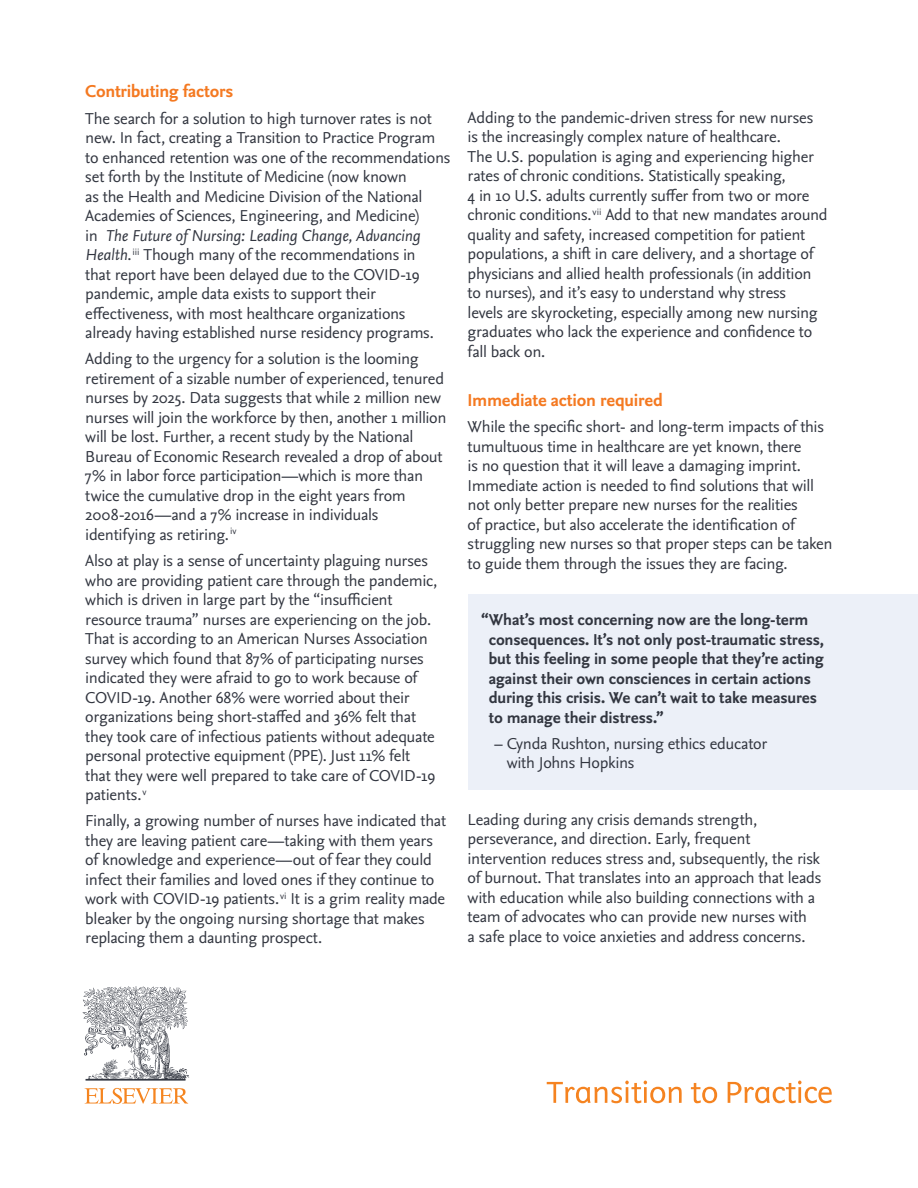
<style>
.page{position:relative;width:918px;height:1188px;background:#fff}
.page>*{position:absolute;margin:0;border:0;box-sizing:border-box;transform-origin:0 0}
.t1{font:700 18px "Nexus Sans Pro";letter-spacing:-.015em;color:#f47921}
.t2{font:16.5px/19.5px "Nexus Sans Pro";letter-spacing:-.015em;color:#323640}
.t3{font:700 16.5px/19.5px "Nexus Sans Pro";letter-spacing:-.01em;color:#323640}
.s1{font-style:italic}
</style>
<div class="page">
<div style="left:468px;top:594px;width:450px;height:196px;background:#ecf0f8"></div>
<svg style="left:82px;top:986px;width:107px;height:95px"></svg>
<svg style="left:85px;top:1088px;width:103px;height:16px"></svg>
<svg style="left:547px;top:1081px;width:135px;height:22px"></svg>
<svg style="left:691px;top:1083px;width:26px;height:20px"></svg>
<svg style="left:728px;top:1081px;width:104px;height:22px"></svg>
<p class="t1" style="left:85px;top:78px;width:150px">Contributing factors</p>
<p class="t2" style="left:85px;top:108px;width:367px">The search for a solution to high turnover rates is not new. In fact, creating a Transition to Practice Program to enhanced retention was one of the recommendations set forth by the Institute of Medicine (now known<br>as the Health and Medicine Division of the National Academies of Sciences, Engineering, and Medicine)<br>in <span class="s1">The Future of Nursing: Leading Change, Advancing Health</span>.<sup>iii</sup> Though many of the recommendations in<br>that report have been delayed due to the COVID-19 pandemic, ample data exists to support their effectiveness, with most healthcare organizations already having established nurse residency programs.</p>
<p class="t2" style="left:85px;top:348px;width:363px">Adding to the urgency for a solution is the looming retirement of a sizable number of experienced, tenured nurses by 2025. Data suggests that while 2 million new nurses will join the workforce by then, another 1 million will be lost. Further, a recent study by the National Bureau of Economic Research revealed a drop of about 7% in labor force participation—which is more than twice the cumulative drop in the eight years from 2008-2016—and a 7% increase in individuals identifying as retiring. <sup>iv</sup></p>
<p class="t2" style="left:85px;top:550px;width:353px">Also at play is a sense of uncertainty plaguing nurses who are providing patient care through the pandemic, which is driven in large part by the “insufficient resource trauma” nurses are experiencing on the job.<br>That is according to an American Nurses Association survey which found that 87% of participating nurses indicated they were afraid to go to work because of COVID-19. Another 68% were worried about their organizations being short-staffed and 36% felt that they took care of infectious patients without adequate personal protective equipment (PPE). Just 11% felt that they were well prepared to take care of COVID-19 patients.<sup>v</sup></p>
<p class="t2" style="left:85px;top:810px;width:362px">Finally, a growing number of nurses have indicated that they are leaving patient care—taking with them years of knowledge and experience—out of fear they could infect their families and loved ones if they continue to work with COVID-19 patients.<sup>vi</sup> It is a grim reality made bleaker by the ongoing nursing shortage that makes replacing them a daunting prospect.</p>
<p class="t2" style="left:468px;top:107px;width:362px">Adding to the pandemic-driven stress for new nurses is the increasingly complex nature of healthcare.<br>The U.S. population is aging and experiencing higher rates of chronic conditions. Statistically speaking,<br>4 in 10 U.S. adults currently suffer from two or more chronic conditions.<sup>vii</sup> Add to that new mandates around quality and safety, increased competition for patient populations, a shift in care delivery, and a shortage of physicians and allied health professionals (in addition to nurses), and it’s easy to understand why stress<br>levels are skyrocketing, especially among new nursing graduates who lack the experience and confidence to fall back on.</p>
<p class="t1" style="left:468px;top:387px;width:197px">Immediate action required</p>
<p class="t2" style="left:468px;top:416px;width:367px">While the specific short- and long-term impacts of this tumultuous time in healthcare are yet known, there<br>is no question that it will leave a damaging imprint.<br>Immediate action is needed to find solutions that will not only better prepare new nurses for the realities<br>of practice, but also accelerate the identification of struggling new nurses so that proper steps can be taken to guide them through the issues they are facing.</p>
<p class="t3" style="left:489px;top:609px;width:337px;text-indent:-8px">“What’s most concerning now are the long-term consequences. It’s not only post-traumatic stress, but this feeling in some people that they’re acting against their own consciences in certain actions during this crisis. We can’t wait to take measures to manage their distress.”</p>
<p class="t2" style="left:507px;top:733px;width:262px;text-indent:-12px">– Cynda Rushton, nursing ethics educator with Johns Hopkins</p>
<p class="t2" style="left:468px;top:809px;width:355px">Leading during any crisis demands strength, perseverance, and direction. Early, frequent intervention reduces stress and, subsequently, the risk of burnout. That translates into an approach that leads with education while also building connections with a team of advocates who can provide new nurses with<br>a safe place to voice anxieties and address concerns.</p>
</div>
